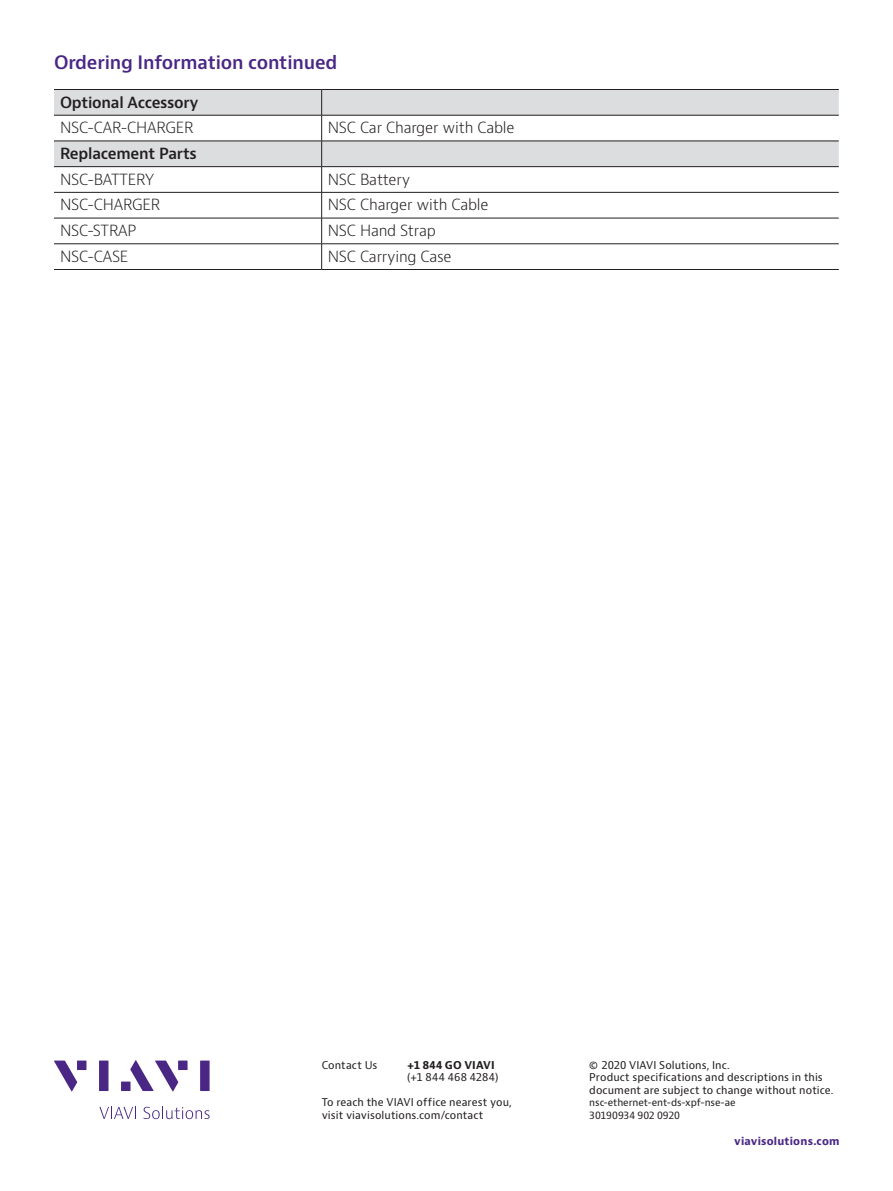
<style>
.page{position:relative;width:893px;height:1191px;background:#fff}
.page>*{position:absolute;margin:0;border:0;box-sizing:border-box;transform-origin:0 0}
.H2_Heading_Purple_12{font:600 18px "Bernino Sans";letter-spacing:-.01em;color:#4a2785}
.Table_Copy{font:300 15px "Bernino Sans";letter-spacing:-.015em;color:#231f20}
.TH{font:600 15px "Bernino Sans";letter-spacing:-.015em;color:#231f20}
.t1{font:10.5px/12.6px "Bernino Sans";letter-spacing:.01em;color:#231f20}
.t2{font:700 10.5px "Bernino Sans";letter-spacing:.02em;color:#4a2785}
.t3{font:700 10.5px "Bernino Sans";letter-spacing:.015em;color:#231f20}
.t4{font:9.75px/12.6px "Bernino Sans";letter-spacing:-.005em;color:#231f20}
</style>
<div class="page">
<svg style="left:99px;top:1106px;width:37px;height:13px"></svg>
<svg style="left:144px;top:1106px;width:66px;height:13px"></svg>
<svg style="left:54px;top:1060px;width:23px;height:31px"></svg>
<div style="left:77px;top:1060px;width:9px;height:10px;background:#4a2785"></div>
<div style="left:99px;top:1060px;width:9px;height:31px;background:#4a2785"></div>
<div style="left:178px;top:1060px;width:10px;height:10px;background:#4a2785"></div>
<div style="left:200px;top:1060px;width:10px;height:31px;background:#4a2785"></div>
<svg style="left:130px;top:1060px;width:48px;height:31px"></svg>
<div style="left:121px;top:1081px;width:10px;height:10px;background:#4a2785"></div>
<svg style="left:54px;top:89px;width:785px;height:180px"></svg>
<hr style="left:54px;top:269px;width:268px;height:1px;background:#231f20">
<hr style="left:322px;top:269px;width:517px;height:1px;background:#231f20">
<p class="H2_Heading_Purple_12" style="left:54px;top:50px;width:285px">Ordering Information continued</p>
<p class="TH" style="left:60px;top:92px;width:140px">Optional Accessory</p>
<p class="Table_Copy" style="left:60px;top:118px;width:135px">NSC-CAR-CHARGER</p>
<p class="Table_Copy" style="left:328px;top:118px;width:188px">NSC Car Charger with Cable</p>
<p class="TH" style="left:60px;top:144px;width:138px">Replacement Parts</p>
<p class="Table_Copy" style="left:60px;top:169px;width:96px">NSC-BATTERY</p>
<p class="Table_Copy" style="left:328px;top:169px;width:84px">NSC Battery</p>
<p class="Table_Copy" style="left:60px;top:195px;width:102px">NSC-CHARGER</p>
<p class="Table_Copy" style="left:328px;top:195px;width:162px">NSC Charger with Cable</p>
<p class="Table_Copy" style="left:60px;top:221px;width:78px">NSC-STRAP</p>
<p class="Table_Copy" style="left:328px;top:221px;width:110px">NSC Hand Strap</p>
<p class="Table_Copy" style="left:60px;top:246px;width:70px">NSC-CASE</p>
<p class="Table_Copy" style="left:328px;top:246px;width:126px">NSC Carrying Case</p>
<p class="t1" style="left:322px;top:1058px;width:57px">Contact Us</p>
<p class="t3" style="left:407px;top:1058px;width:89px">+1 844 GO VIAVI</p>
<p class="t1" style="left:407px;top:1071px;width:93px">(+1 844 468 4284)</p>
<p class="t1" style="left:322px;top:1096px;width:192px">To reach the VIAVI office nearest you, visit viavisolutions.com/contact</p>
<p class="t1" style="left:589px;top:1058px;width:246px">© 2020 VIAVI Solutions, Inc.<br>Product specifications and descriptions in this document are subject to change without notice.</p>
<p class="t4" style="left:589px;top:1096px;width:148px">nsc-ethernet-ent-ds-xpf-nse-ae<br>30190934 902 0920</p>
<p class="t2" style="left:734px;top:1134px;width:107px">viavisolutions.com</p>
</div>
